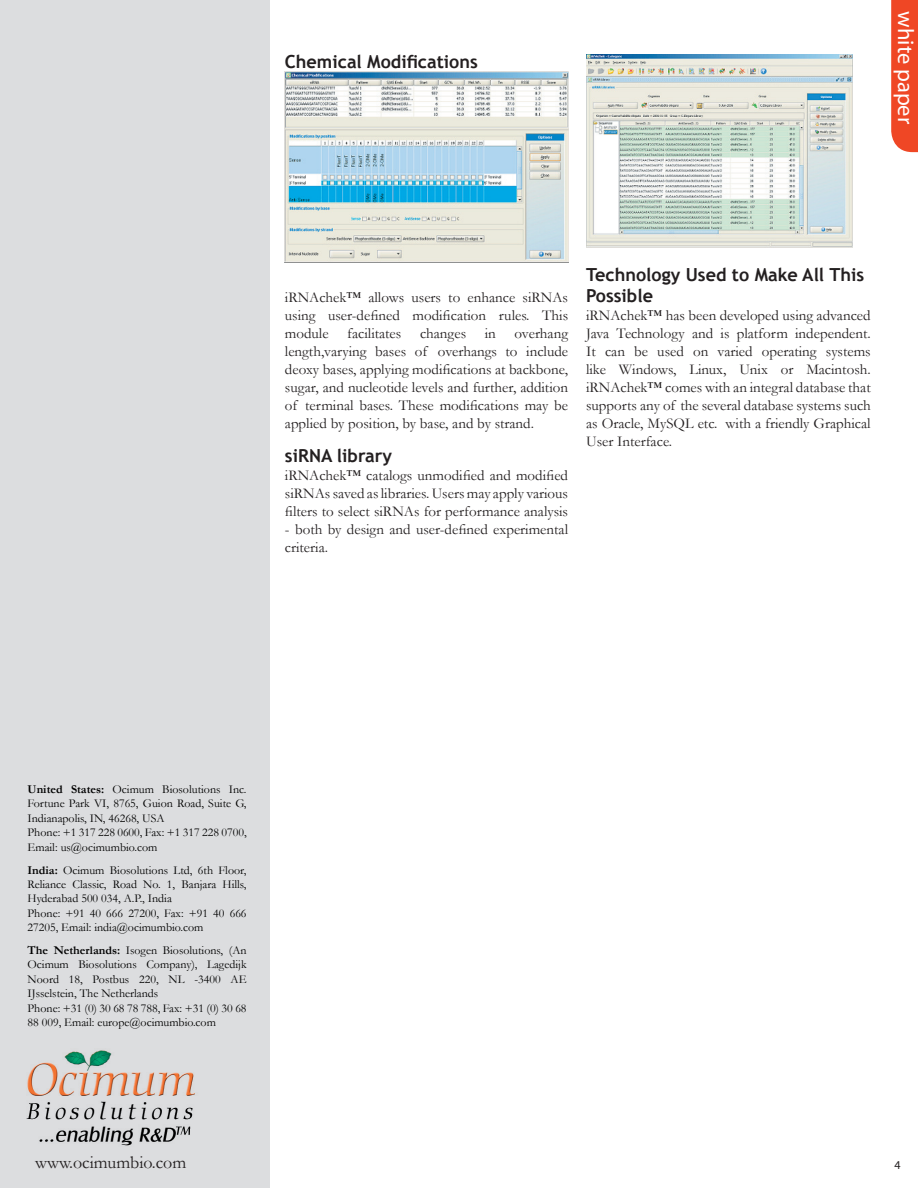
<style>
.page{position:relative;width:918px;height:1188px;background:#fff}
.page>*{position:absolute;margin:0;border:0;box-sizing:border-box;transform-origin:0 0}
.t1{font:22.5px "Myriad";color:#fff}
.t2{font:700 18px/21.6px "Trebuchet MS";color:#231f20}
.t3{font:18px "Garamond";color:#231f20}
.t4{font:15px/18px "Garamond";color:#231f20;text-align:justify}
.t5{font:12px/14.4px "Garamond";color:#000}
.t6{font:12px "Myriad";color:#231f20}
.s1{font-weight:700}
</style>
<div class="page">
<div style="left:0;top:0;width:269px;height:1188px;background:#dcdddf"></div>
<img style="left:26px;top:1050px;width:169px;height:96px">
<div style="left:891px;top:0;width:27px;height:152px;background:#ef4725"></div>
<img style="left:285px;top:72px;width:283px;height:190px">
<img style="left:586px;top:54px;width:266px;height:194px">
<p class="t2" style="left:285px;top:51px;width:194px">Chemical Modifications</p>
<h1 class="t1" style="left:917px;top:11px;width:114px;rotate:90deg">white paper</h1>
<p class="t4" style="left:285px;top:288px;width:285px">iRNAchek™ allows users to enhance siRNAs using user-defined modification rules. This module facilitates changes in overhang length,varying bases of overhangs to include deoxy bases, applying modifications at backbone, sugar, and nucleotide levels and further, addition of terminal bases. These modifications may be applied by position, by base, and by strand.</p>
<p class="t2" style="left:285px;top:445px;width:109px">siRNA library</p>
<p class="t4" style="left:285px;top:466px;width:285px">iRNAchek™ catalogs unmodified and modified siRNAs saved as libraries. Users may apply various filters to select siRNAs for performance analysis</p>
<p class="t4" style="left:285px;top:520px;width:285px">- both by design and user-defined experimental criteria.</p>
<p class="t2" style="left:586px;top:263px;width:280px">Technology Used to Make All This<br>Possible</p>
<p class="t4" style="left:586px;top:306px;width:286px">iRNAchek™ has been developed using advanced Java Technology and is platform independent.<br>It can be used on varied operating systems like Windows, Linux, Unix or Macintosh. iRNAchek™ comes with an integral database that supports any of the several database systems such as Oracle, MySQL etc. with a friendly Graphical User Interface.</p>
<p class="t5" style="left:28px;top:782px;width:221px"><span class="s1">United States:</span> Ocimum Biosolutions Inc.<br>Fortune Park VI, 8765, Guion Road, Suite G, Indianapolis, IN, 46268, USA<br>Phone: +1 317 228 0600, Fax: +1 317 228 0700, Email: us@ocimumbio.com</p>
<p class="t5" style="left:28px;top:862px;width:221px"><span class="s1">India:</span> Ocimum Biosolutions Ltd, 6th Floor, Reliance Classic, Road No. 1, Banjara Hills, Hyderabad 500 034, A.P., India<br>Phone: +91 40 666 27200, Fax: +91 40 666<br>27205, Email: india@ocimumbio.com</p>
<p class="t5" style="left:28px;top:943px;width:221px"><span class="s1">The Netherlands:</span> Isogen Biosolutions, (An Ocimum Biosolutions Company), Lagedijk Noord 18, Postbus 220, NL -3400 AE IJsselstein, The Netherlands<br>Phone: +31 (0) 30 68 78 788, Fax: +31 (0) 30 68<br>88 009, Email: europe@ocimumbio.com</p>
<p class="t3" style="left:35px;top:1150px;width:153px">www.ocimumbio.com</p>
<p class="t6" style="left:895px;top:1160px;width:8px">4</p>
</div>
